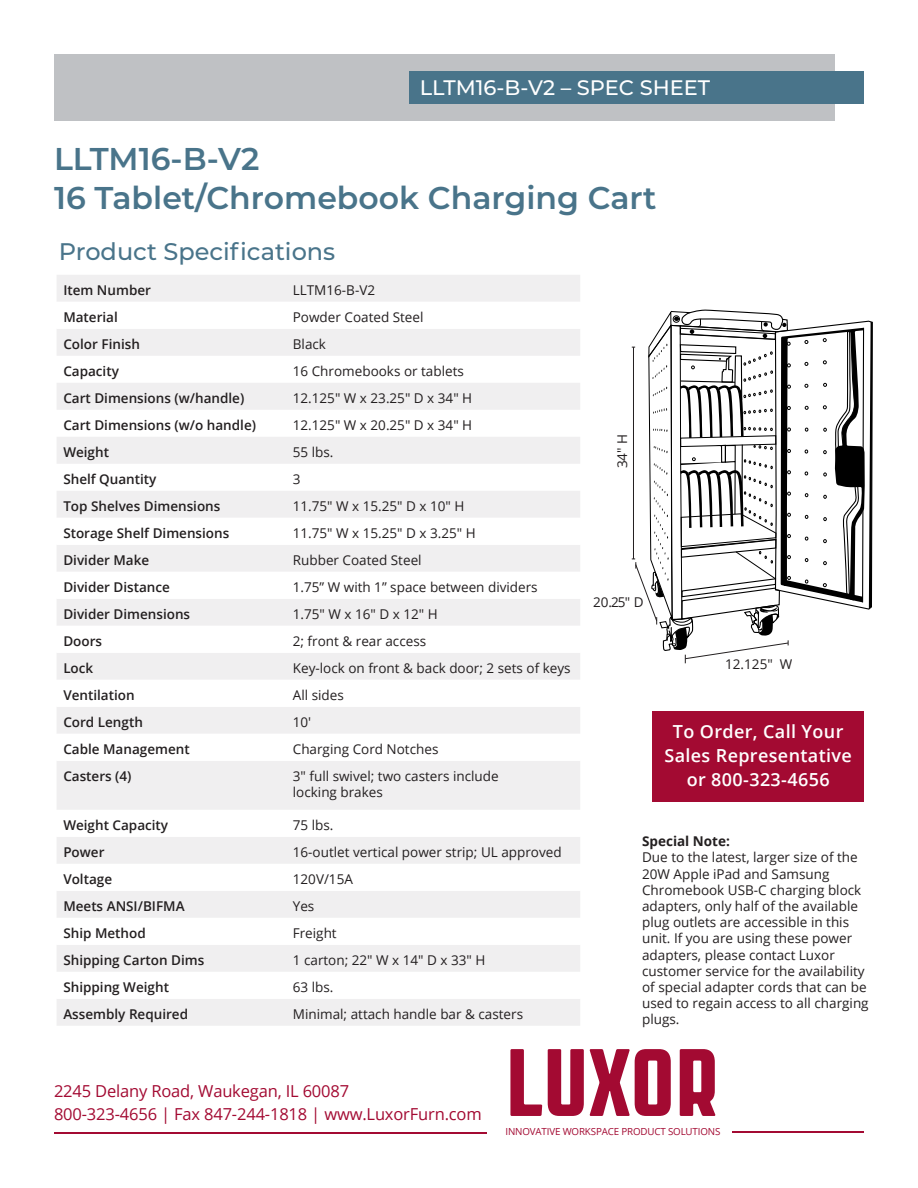
<style>
.page{position:relative;width:918px;height:1188px;background:#fff}
.page>*{position:absolute;margin:0;border:0;box-sizing:border-box;transform-origin:0 0}
.t1{font:600 31.5px/39px "Montserrat";color:#49748a}
.t2{font:500 24px "Montserrat";color:#49748a}
.t3{font:500 21px "Montserrat";color:#fff}
.t4{font:600 18px "Open Sans";letter-spacing:.02em;color:#fff}
.Footer_Contact_info{font:16.5px "Open Sans";letter-spacing:-.01em;color:#a30a32}
.t5{font:13.5px/16.2px "Open Sans";color:#231f20}
.t6{font:600 13.5px "Open Sans";color:#231f20}
.t7{font:700 13.5px "Open Sans";color:#231f20}
.t8{font:9.75px "Open Sans";letter-spacing:-.015em;color:#a30a32}
</style>
<div class="page">
<div style="left:54px;top:54px;width:781px;height:67px;background:#bfc1c4"></div>
<div style="left:409px;top:71px;width:455px;height:33px;background:#49748a"></div>
<svg style="left:57px;top:275px;width:523px;height:243px;fill:#f0eff0"></svg>
<svg style="left:57px;top:302px;width:523px;height:27px"></svg>
<svg style="left:57px;top:545px;width:523px;height:481px;fill:#f0eff0"></svg>
<svg style="left:510px;top:1049px;width:32px;height:67px"></svg>
<svg style="left:548px;top:1049px;width:36px;height:67px"></svg>
<svg style="left:590px;top:1049px;width:81px;height:67px"></svg>
<svg style="left:680px;top:1049px;width:36px;height:67px"></svg>
<hr style="left:54px;top:1133px;width:432px;height:1px;background:#a30a32">
<hr style="left:732px;top:1132px;width:132px;height:1px;background:#a30a32">
<div style="left:652px;top:711px;width:212px;height:91px;background:#a30a32"></div>
<svg style="left:632px;top:309px;width:241px;height:354px"></svg>
<p class="t3" style="left:420px;top:72px;width:292px">LLTM16-B-V2 – SPEC SHEET</p>
<p class="t1" style="left:54px;top:138px;width:604px">LLTM16-B-V2<br>16 Tablet/Chromebook Charging Cart</p>
<p class="t2" style="left:59px;top:235px;width:278px">Product Specifications</p>
<p class="t6" style="left:63px;top:281px;width:89px">Item Number</p>
<p class="t5" style="left:293px;top:282px;width:84px">LLTM16-B-V2</p>
<p class="t6" style="left:63px;top:308px;width:56px">Material</p>
<p class="t5" style="left:293px;top:309px;width:132px">Powder Coated Steel</p>
<p class="t6" style="left:63px;top:335px;width:78px">Color Finish</p>
<p class="t5" style="left:293px;top:336px;width:35px">Black</p>
<p class="t6" style="left:63px;top:362px;width:57px">Capacity</p>
<p class="t5" style="left:293px;top:363px;width:173px">16 Chromebooks or tablets</p>
<p class="t6" style="left:63px;top:389px;width:182px">Cart Dimensions (w/handle)</p>
<p class="t5" style="left:293px;top:390px;width:181px">12.125" W x 23.25" D x 34" H</p>
<p class="t6" style="left:63px;top:416px;width:194px">Cart Dimensions (w/o handle)</p>
<p class="t5" style="left:293px;top:417px;width:181px">12.125" W x 20.25" D x 34" H</p>
<p class="t6" style="left:63px;top:443px;width:47px">Weight</p>
<p class="t5" style="left:293px;top:444px;width:42px">55 lbs.</p>
<p class="t6" style="left:63px;top:470px;width:95px">Shelf Quantity</p>
<p class="t5" style="left:293px;top:471px;width:9px">3</p>
<p class="t6" style="left:63px;top:497px;width:159px">Top Shelves Dimensions</p>
<p class="t5" style="left:293px;top:498px;width:173px">11.75" W x 15.25" D x 10" H</p>
<p class="t6" style="left:63px;top:524px;width:168px">Storage Shelf Dimensions</p>
<p class="t5" style="left:293px;top:525px;width:184px">11.75" W x 15.25" D x 3.25" H</p>
<p class="t6" style="left:63px;top:551px;width:87px">Divider Make</p>
<p class="t5" style="left:293px;top:552px;width:130px">Rubber Coated Steel</p>
<p class="t6" style="left:63px;top:578px;width:108px">Divider Distance</p>
<p class="t5" style="left:293px;top:579px;width:246px">1.75” W with 1” space between dividers</p>
<p class="t6" style="left:63px;top:605px;width:128px">Divider Dimensions</p>
<p class="t5" style="left:293px;top:606px;width:146px">1.75" W x 16" D x 12" H</p>
<p class="t6" style="left:63px;top:632px;width:40px">Doors</p>
<p class="t5" style="left:293px;top:633px;width:135px">2; front &amp; rear access</p>
<p class="t6" style="left:63px;top:659px;width:31px">Lock</p>
<p class="t5" style="left:293px;top:660px;width:279px">Key-lock on front &amp; back door; 2 sets of keys</p>
<p class="t6" style="left:63px;top:686px;width:73px">Ventilation</p>
<p class="t5" style="left:293px;top:687px;width:53px">All sides</p>
<p class="t6" style="left:63px;top:713px;width:81px">Cord Length</p>
<p class="t5" style="left:293px;top:714px;width:20px">10'</p>
<p class="t6" style="left:63px;top:740px;width:128px">Cable Management</p>
<p class="t5" style="left:293px;top:741px;width:147px">Charging Cord Notches</p>
<p class="t6" style="left:63px;top:767px;width:70px">Casters (4)</p>
<p class="t5" style="left:293px;top:768px;width:207px">3" full swivel; two casters include locking brakes</p>
<p class="t6" style="left:63px;top:816px;width:106px">Weight Capacity</p>
<p class="t5" style="left:293px;top:817px;width:42px">75 lbs.</p>
<p class="t6" style="left:63px;top:843px;width:43px">Power</p>
<p class="t5" style="left:293px;top:844px;width:270px">16-outlet vertical power strip; UL approved</p>
<p class="t6" style="left:63px;top:870px;width:50px">Voltage</p>
<p class="t5" style="left:293px;top:871px;width:62px">120V/15A</p>
<p class="t6" style="left:63px;top:897px;width:123px">Meets ANSI/BIFMA</p>
<p class="t5" style="left:293px;top:898px;width:23px">Yes</p>
<p class="t6" style="left:63px;top:924px;width:84px">Ship Method</p>
<p class="t5" style="left:293px;top:925px;width:45px">Freight</p>
<p class="t6" style="left:63px;top:951px;width:142px">Shipping Carton Dims</p>
<p class="t5" style="left:293px;top:952px;width:194px">1 carton; 22" W x 14" D x 33" H</p>
<p class="t6" style="left:63px;top:978px;width:107px">Shipping Weight</p>
<p class="t5" style="left:293px;top:979px;width:42px">63 lbs.</p>
<p class="t6" style="left:63px;top:1005px;width:126px">Assembly Required</p>
<p class="t5" style="left:293px;top:1006px;width:232px">Minimal; attach handle bar &amp; casters</p>
<p class="Footer_Contact_info" style="left:54px;top:1080px;width:297px">2245 Delany Road, Waukegan, IL 60087</p>
<p class="Footer_Contact_info" style="left:54px;top:1102px;width:429px">800-323-4656 | Fax 847-244-1818 | www.LuxorFurn.com</p>
<p class="t5" style="left:614px;top:468px;width:36px;rotate:-90deg">34" H</p>
<p class="t5" style="left:593px;top:594px;width:52px">20.25" D</p>
<p class="t5" style="left:725px;top:656px;width:69px">12.125" W</p>
<p class="t4" style="left:673px;top:719px;width:172px">To Order, Call Your</p>
<p class="t4" style="left:664px;top:743px;width:189px">Sales Representative</p>
<p class="t4" style="left:687px;top:767px;width:144px">or 800-323-4656</p>
<p class="t7" style="left:642px;top:832px;width:89px">Special Note:</p>
<p class="t5" style="left:642px;top:849px;width:228px">Due to the latest, larger size of the<br>20W Apple iPad and Samsung<br>Chromebook USB-C charging block adapters, only half of the available plug outlets are accessible in this unit. If you are using these power adapters, please contact Luxor customer service for the availability of special adapter cords that can be used to regain access to all charging plugs.</p>
<p class="t8" style="left:506px;top:1125px;width:216px">INNOVATIVE WORKSPACE PRODUCT SOLUTIONS</p>
</div>
